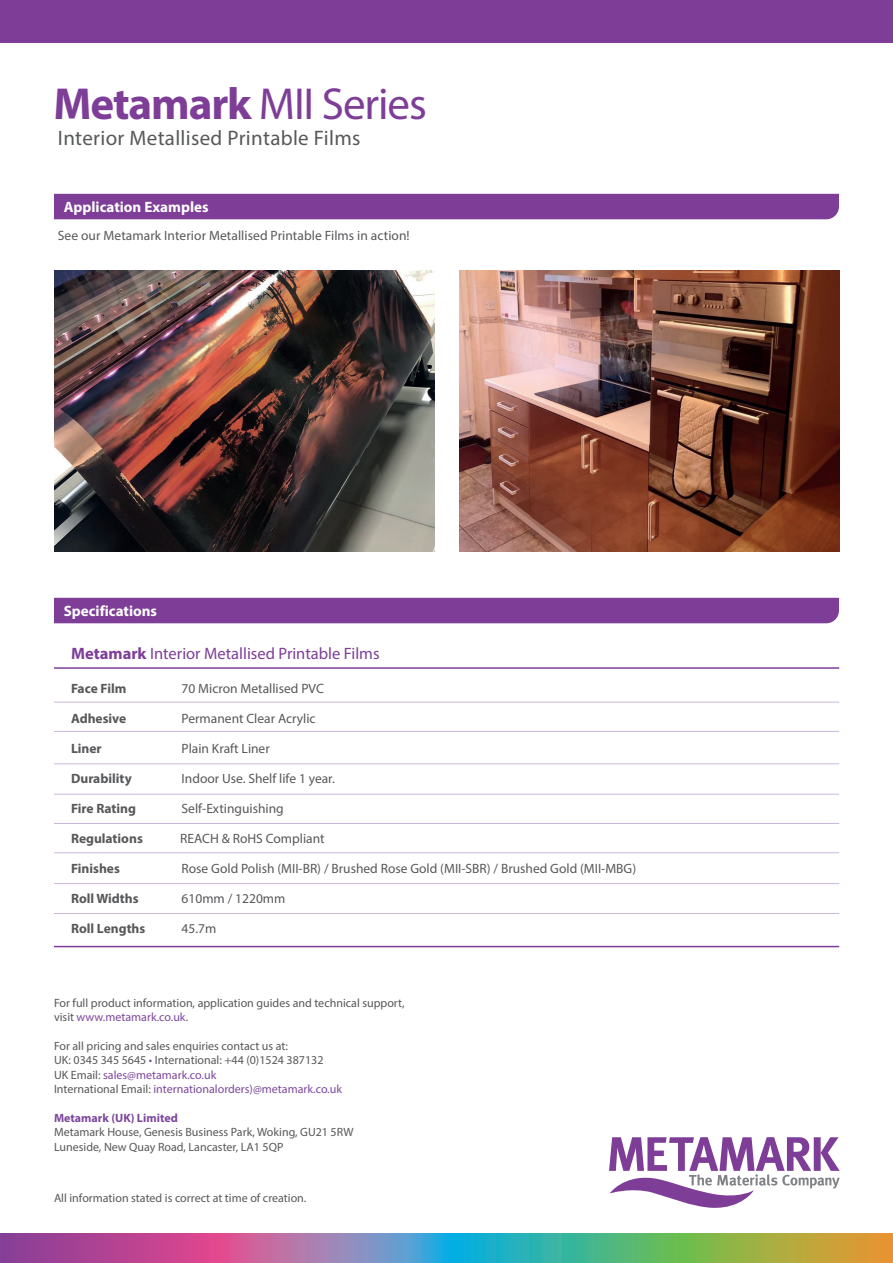
<style>
.page{position:relative;width:893px;height:1263px;background:#fff}
.page>*{position:absolute;margin:0;border:0;box-sizing:border-box;transform-origin:0 0}
.t1{font:45px "Myriad Pro";letter-spacing:-.025em;color:#7e3e98}
.t2{font:21px "Myriad Pro";letter-spacing:.015em;color:#57585a}
.t3{font:16.5px "Myriad Pro";color:#7e3e98}
.t4{font:700 15px "Myriad Pro";color:#fff}
.t5{font:13.5px "Myriad Pro";color:#57585a}
.t6{font:700 13.5px "Myriad Pro";color:#57585a}
.t7{font:12px/14.4px "Myriad Pro";color:#57585a}
.t8{font:700 12px "Myriad Pro";color:#7d489c}
.s1{font-weight:700}
.s2{color:#7d489c}
</style>
<div class="page">
<svg style="left:609px;top:1137px;width:231px;height:71px"></svg>
<svg style="left:0;top:1233px;width:893px;height:30px;background:#8a898b"></svg>
<div style="left:0;top:0;width:893px;height:43px;background:#7e3e98"></div>
<div style="left:54px;top:194px;width:785px;height:25px;background:#7e3e98"></div>
<div style="left:54px;top:598px;width:785px;height:25px;background:#7e3e98"></div>
<hr style="left:54px;top:731px;width:785px;height:1px;background:#cbb8d9">
<hr style="left:54px;top:702px;width:785px;height:1px;background:#cbb8d9">
<hr style="left:54px;top:763px;width:785px;height:1px;background:#cbb8d9">
<hr style="left:54px;top:794px;width:785px;height:1px;background:#cbb8d9">
<hr style="left:54px;top:823px;width:785px;height:1px;background:#cbb8d9">
<hr style="left:54px;top:883px;width:785px;height:1px;background:#cbb8d9">
<hr style="left:54px;top:913px;width:785px;height:1px;background:#cbb8d9">
<hr style="left:54px;top:946px;width:785px;height:1px;background:#7e3e98">
<hr style="left:54px;top:667px;width:785px;height:2px;background:#7e3e98">
<img style="left:55px;top:270px;width:379px;height:282px">
<img style="left:459px;top:270px;width:380px;height:282px">
<hr style="left:54px;top:852px;width:785px;height:1px;background:#cbb8d9">
<h1 class="t1" style="left:53px;top:76px;width:375px"><span class="s1">Metamark</span> MII Series</h1>
<h2 class="t2" style="left:58px;top:125px;width:304px">Interior Metallised Printable Films</h2>
<p class="t4" style="left:64px;top:197px;width:146px">Application Examples</p>
<p class="t5" style="left:58px;top:227px;width:354px">See our Metamark Interior Metallised Printable Films in action!</p>
<p class="t4" style="left:64px;top:601px;width:95px">Specifications</p>
<h3 class="t3" style="left:71px;top:643px;width:310px"><span class="s1">Metamark</span> Interior Metallised Printable Films</h3>
<p class="t6" style="left:71px;top:679px;width:57px">Face Film</p>
<p class="t5" style="left:182px;top:680px;width:144px">70 Micron Metallised PVC</p>
<p class="t6" style="left:71px;top:709px;width:57px">Adhesive</p>
<p class="t5" style="left:182px;top:710px;width:136px">Permanent Clear Acrylic</p>
<p class="t6" style="left:71px;top:739px;width:32px">Liner</p>
<p class="t5" style="left:182px;top:740px;width:90px">Plain Kraft Liner</p>
<p class="t6" style="left:71px;top:769px;width:62px">Durability</p>
<p class="t5" style="left:182px;top:770px;width:155px">Indoor Use. Shelf life 1 year.</p>
<p class="t6" style="left:71px;top:799px;width:67px">Fire Rating</p>
<p class="t5" style="left:182px;top:800px;width:104px">Self-Extinguishing</p>
<p class="t6" style="left:71px;top:829px;width:73px">Regulations</p>
<p class="t5" style="left:180px;top:830px;width:146px">REACH &amp; RoHS Compliant</p>
<p class="t6" style="left:71px;top:859px;width:50px">Finishes</p>
<p class="t5" style="left:182px;top:860px;width:456px">Rose Gold Polish (MII-BR) / Brushed Rose Gold (MII-SBR) / Brushed Gold (MII-MBG)</p>
<p class="t6" style="left:71px;top:889px;width:69px">Roll Widths</p>
<p class="t5" style="left:182px;top:890px;width:105px">610mm / 1220mm</p>
<p class="t6" style="left:71px;top:919px;width:76px">Roll Lengths</p>
<p class="t5" style="left:182px;top:920px;width:36px">45.7m</p>
<p class="t7" style="left:54px;top:995px;width:352px">For full product information, application guides and technical support, visit <span class="s2">www.metamark.co.uk</span>.</p>
<p class="t7" style="left:54px;top:1038px;width:290px">For all pricing and sales enquiries contact us at:<br>UK: 0345 345 5645 <span class="s2">•</span> International: +44 (0)1524 387132<br>UK Email: <span class="s2">sales@metamark.co.uk<br></span>International Email: <span class="s2">internationalorders)@metamark.co.uk</span></p>
<p class="t8" style="left:54px;top:1110px;width:125px">Metamark (UK) Limited</p>
<p class="t7" style="left:54px;top:1125px;width:301px">Metamark House, Genesis Business Park, Woking, GU21 5RW<br>Luneside, New Quay Road, Lancaster, LA1 5QP</p>
<p class="t7" style="left:54px;top:1191px;width:254px">All information stated is correct at time of creation.</p>
</div>
